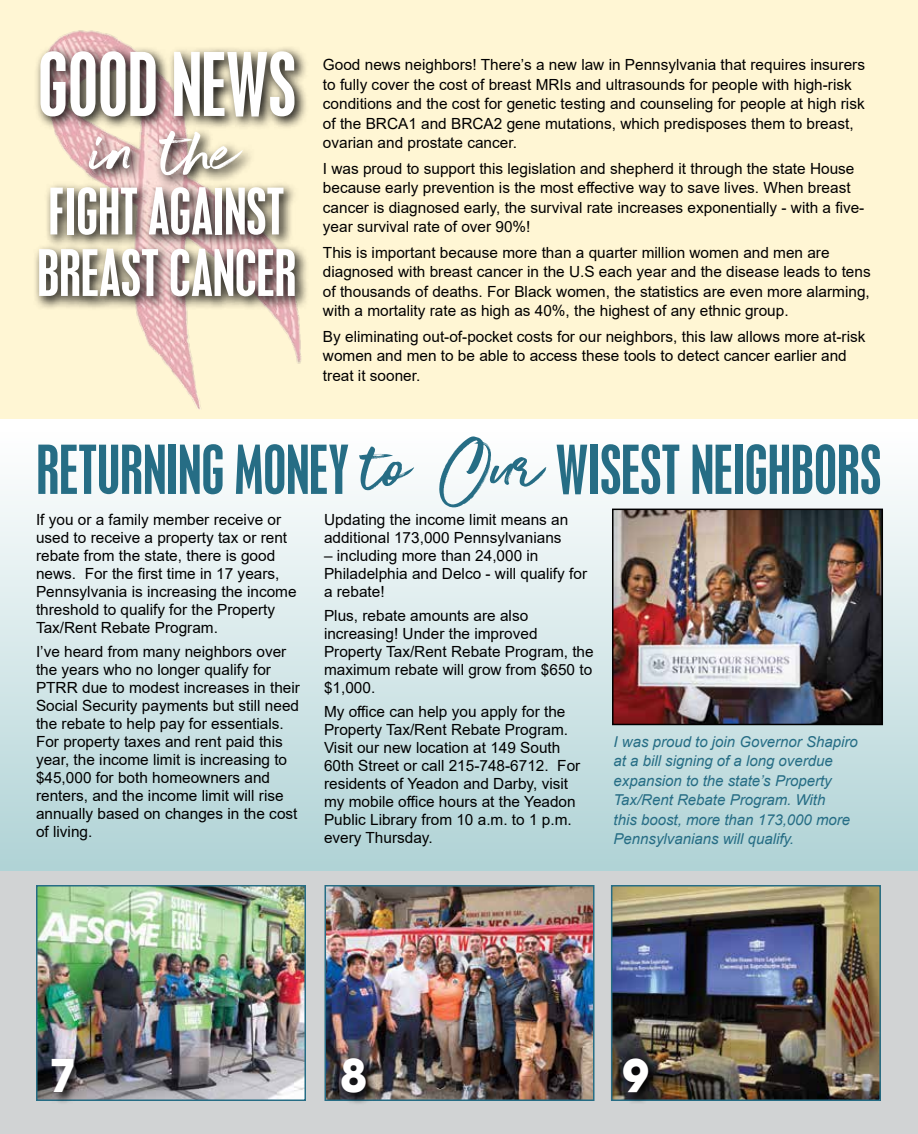
<style>
.page{position:relative;width:918px;height:1134px;background:#fff}
.page>*{position:absolute;margin:0;border:0;box-sizing:border-box;transform-origin:0 0}
.t1{font:82.5px "Super Fly One";color:#fff}
.t2{font:condensed 78px "Placard";color:#fff}
.t3{font:condensed 60px "Placard";color:#266d85}
.t4{font:condensed 57px/61.5px "Placard";color:#fff}
.t5{font:46.5px "Avant Guard Bold SWFTE";color:#fff}
.t6{font:15.3px/18px "Arial";color:#000}
.t7{font:italic 15px/19.5px "Arial";color:#266d85}
.s1{font-family:"Super Fly One";font-stretch:normal;font-size:81px}
</style>
<div class="page">
<div style="left:0;top:870px;width:918px;height:264px;background:#d1d3d4"></div>
<div style="left:0;top:0;width:918px;height:418px;background:#fff6d4"></div>
<hr style="left:0;top:0;width:1px;height:870px;background:#ffe039">
<hr style="left:917px;top:0;width:1px;height:212px;background:#69b4b9">
<div style="left:0;top:432px;width:918px;height:438px;background:linear-gradient(to bottom,#fffefe,#b0d3d6)"></div>
<img style="left:51px;top:30px;width:251px;height:380px">
<svg style="left:35px;top:46px;width:272px;height:264px"></svg>
<img style="left:615px;top:512px;width:265px;height:210px">
<div style="left:612px;top:509px;width:271px;height:216px;border:2px solid #000"></div>
<img style="left:39px;top:888px;width:264px;height:210px">
<div style="left:36px;top:885px;width:270px;height:216px;border:2px solid #266d85"></div>
<img style="left:328px;top:888px;width:264px;height:210px">
<div style="left:325px;top:885px;width:270px;height:216px;border:2px solid #266d85"></div>
<img style="left:614px;top:888px;width:264px;height:210px">
<div style="left:611px;top:885px;width:270px;height:216px;border:2px solid #266d85"></div>
<svg style="left:49px;top:1055px;width:37px;height:48px;background:#5c5c61"></svg>
<svg style="left:339px;top:1055px;width:39px;height:48px;background:#454143"></svg>
<svg style="left:620px;top:1055px;width:41px;height:48px;background:#2d2c2c"></svg>
<h2 class="t2" style="left:37px;top:37px;width:260px">GOOD NEWS</h2>
<h1 class="t1" style="left:93px;top:104px;width:148px">in the</h1>
<h3 class="t4" style="left:37px;top:181px;width:261px">FIGHT AGAINST<br>BREAST CANCER</h3>
<p class="t6" style="left:323px;top:55px;width:544px;line-height:19.5px">Good news neighbors! There’s a new law in Pennsylvania that requires insurers to fully cover the cost of breast MRIs and ultrasounds for people with high-risk conditions and the cost for genetic testing and counseling for people at high risk of the BRCA1 and BRCA2 gene mutations, which predisposes them to breast, ovarian and prostate cancer.</p>
<p class="t6" style="left:323px;top:158px;width:543px;line-height:19.5px">I was proud to support this legislation and shepherd it through the state House because early prevention is the most effective way to save lives. When breast cancer is diagnosed early, the survival rate increases exponentially - with a five&shy;year survival rate of over 90%!</p>
<p class="t6" style="left:323px;top:242px;width:549px;line-height:19.5px">This is important because more than a quarter million women and men are diagnosed with breast cancer in the U.S each year and the disease leads to tens of thousands of deaths. For Black women, the statistics are even more alarming, with a mortality rate as high as 40%, the highest of any ethnic group.</p>
<p class="t6" style="left:323px;top:326px;width:544px;line-height:19.5px">By eliminating out-of-pocket costs for our neighbors, this law allows more at-risk women and men to be able to access these tools to detect cancer earlier and treat it sooner.</p>
<h3 class="t3" style="left:36px;top:433px;width:846px">RETURNING MONEY <span class="s1">to Our</span> WISEST NEIGHBORS</h3>
<p class="t6" style="left:36px;top:510px;width:262px">If you or a family member receive or used to receive a property tax or rent rebate from the state, there is good news. For the first time in 17 years, Pennsylvania is increasing the income threshold to qualify for the Property Tax/Rent Rebate Program.</p>
<p class="t6" style="left:36px;top:642px;width:266px">I’ve heard from many neighbors over the years who no longer qualify for PTRR due to modest increases in their Social Security payments but still need the rebate to help pay for essentials.<br>For property taxes and rent paid this year, the income limit is increasing to $45,000 for both homeowners and renters, and the income limit will rise annually based on changes in the cost of living.</p>
<p class="t6" style="left:324px;top:510px;width:246px">Updating the income limit means an additional 173,000 Pennsylvanians</p>
<p class="t6" style="left:324px;top:546px;width:265px">– including more than 24,000 in<br>Philadelphia and Delco - will qualify for a rebate!</p>
<p class="t6" style="left:324px;top:606px;width:271px">Plus, rebate amounts are also increasing! Under the improved<br>Property Tax/Rent Rebate Program, the maximum rebate will grow from $650 to $1,000.</p>
<p class="t6" style="left:324px;top:702px;width:258px">My office can help you apply for the Property Tax/Rent Rebate Program.<br>Visit our new location at 149 South 60th Street or call 215-748-6712. For residents of Yeadon and Darby, visit my mobile office hours at the Yeadon Public Library from 10 a.m. to 1 p.m. every Thursday.</p>
<p class="t7" style="left:614px;top:732px;width:246px">I was proud to join Governor Shapiro at a bill signing of a long overdue expansion to the state’s Property Tax/Rent Rebate Program. With<br>this boost, more than 173,000 more Pennsylvanians will qualify.</p>
<h3 class="t5" style="left:49px;top:1047px;width:29px">7</h3>
<h3 class="t5" style="left:340px;top:1047px;width:29px">8</h3>
<h3 class="t5" style="left:622px;top:1047px;width:29px">9</h3>
</div>
